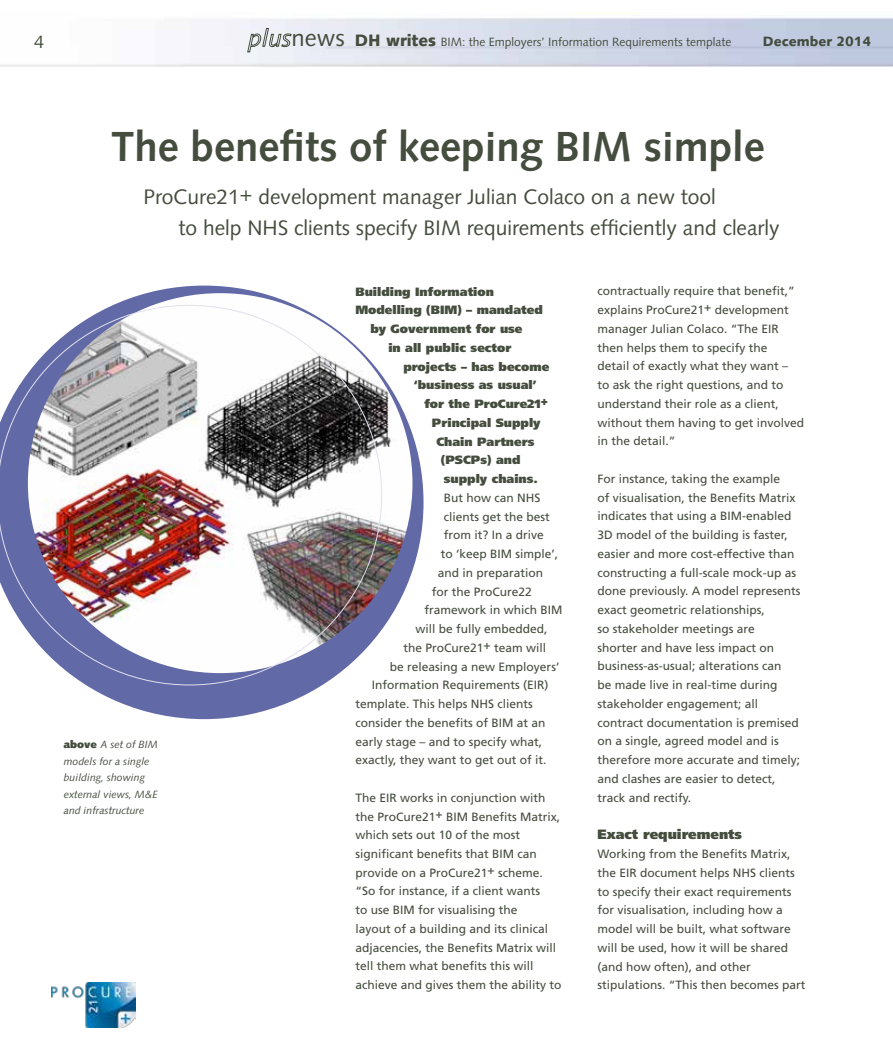
<style>
.page{position:relative;width:893px;height:1063px;background:#fff}
.page>*{position:absolute;margin:0;border:0;box-sizing:border-box;transform-origin:0 0}
.t1{font:700 42px "Syntax LT Std";color:#444d3e}
.t2{font:21px/31.5px "Syntax LT Std";color:#444d3e}
.t3{font:18px "Syntax LT Std";color:#444d3e}
.t4{font:900 13.5px "Frutiger LT Std";color:#444d3e}
.t5{font:900 13.5px "Syntax LT Std";color:#444d3e}
.t6{font:12px/18.8px "Frutiger LT Std";color:#444d3e}
.t7{font:900 12px "Frutiger LT Std";color:#444d3e}
.t8{font:12px "Syntax LT Std";color:#444d3e}
.t9{font:italic 10.5px/16.5px "Syntax LT Std";color:#444d3e}
.s1{font-size:24px}
.s2{font-weight:900;font-size:16.5px}
.s3{font-weight:900;font-style:normal}
</style>
<div class="page">
<img style="left:51px;top:983px;width:85px;height:45px">
<svg style="left:247px;top:28px;width:45px;height:24px"></svg>
<svg style="left:86px;top:286px;width:338px;height:433px"></svg>
<img style="left:86px;top:293px;width:326px;height:380px">
<img style="left:0;top:305px;width:382px;height:380px">
<h3 class="t3" style="left:34px;top:31px;width:12px">4</h3>
<p class="t8" style="left:291px;top:35px;width:441px"><span class="s1">news</span> <span class="s2">DH writes</span> BIM: the Employers’ Information Requirements template</p>
<p class="t5" style="left:763px;top:34px;width:110px">December 2014</p>
<h1 class="t1" style="left:111px;top:123px;width:655px">The benefits of keeping BIM simple</h1>
<h2 class="t2" style="left:179px;top:181px;width:603px;text-indent:-35px">ProCure21+ development manager Julian Colaco on a new tool<br>to help NHS clients specify BIM requirements efficiently and clearly</h2>
<p class="t9" style="left:64px;top:736px;width:95px"><span class="s3">above</span> A set of BIM models for a single building, showing external views, M&amp;E and infrastructure</p>
<p class="t7" style="left:355px;top:284px;width:140px">Building Information</p>
<p class="t7" style="left:355px;top:303px;width:189px">Modelling (BIM) – mandated</p>
<p class="t7" style="left:370px;top:322px;width:154px">by Government for use</p>
<p class="t7" style="left:388px;top:340px;width:124px">in all public sector</p>
<p class="t7" style="left:403px;top:359px;width:147px">projects – has become</p>
<p class="t7" style="left:414px;top:378px;width:124px">‘business as usual’</p>
<p class="t7" style="left:424px;top:397px;width:125px">for the ProCure21+</p>
<p class="t7" style="left:432px;top:415px;width:110px">Principal Supply</p>
<p class="t7" style="left:436px;top:434px;width:99px">Chain Partners</p>
<p class="t7" style="left:441px;top:453px;width:81px">(PSCPs) and</p>
<p class="t7" style="left:444px;top:472px;width:96px">supply chains.</p>
<p class="t6" style="left:444px;top:488px;width:98px">But how can NHS</p>
<p class="t6" style="left:444px;top:507px;width:108px">clients get the best</p>
<p class="t6" style="left:444px;top:526px;width:102px">from it? In a drive</p>
<p class="t6" style="left:441px;top:545px;width:119px">to ‘keep BIM simple’,</p>
<p class="t6" style="left:438px;top:563px;width:107px">and in preparation</p>
<p class="t6" style="left:432px;top:582px;width:102px">for the ProCure22</p>
<p class="t6" style="left:424px;top:601px;width:140px">framework in which BIM</p>
<p class="t6" style="left:415px;top:620px;width:134px">will be fully embedded,</p>
<p class="t6" style="left:403px;top:638px;width:144px">the ProCure21+ team will</p>
<p class="t6" style="left:390px;top:657px;width:171px">be releasing a new Employers’</p>
<p class="t6" style="left:372px;top:676px;width:178px">Information Requirements (EIR)</p>
<p class="t6" style="left:355px;top:695px;width:179px">template. This helps NHS clients</p>
<p class="t6" style="left:355px;top:713px;width:192px">consider the benefits of BIM at an</p>
<p class="t6" style="left:355px;top:732px;width:188px">early stage – and to specify what,</p>
<p class="t6" style="left:355px;top:751px;width:193px">exactly, they want to get out of it.</p>
<p class="t6" style="left:355px;top:788px;width:208px">The EIR works in conjunction with the ProCure21+ BIM Benefits Matrix, which sets out 10 of the most significant benefits that BIM can provide on a ProCure21+ scheme. “So for instance, if a client wants<br>to use BIM for visualising the<br>layout of a building and its clinical adjacencies, the Benefits Matrix will tell them what benefits this will achieve and gives them the ability to</p>
<p class="t6" style="left:597px;top:282px;width:208px">contractually require that benefit,” explains ProCure21+ development manager Julian Colaco. “The EIR then helps them to specify the<br>detail of exactly what they want –<br>to ask the right questions, and to understand their role as a client, without them having to get involved in the detail.”</p>
<p class="t6" style="left:597px;top:469px;width:205px">For instance, taking the example<br>of visualisation, the Benefits Matrix indicates that using a BIM-enabled 3D model of the building is faster, easier and more cost-effective than constructing a full-scale mock-up as done previously. A model represents exact geometric relationships,<br>so stakeholder meetings are<br>shorter and have less impact on business-as-usual; alterations can<br>be made live in real-time during stakeholder engagement; all contract documentation is premised on a single, agreed model and is therefore more accurate and timely; and clashes are easier to detect, track and rectify.</p>
<p class="t4" style="left:597px;top:826px;width:146px">Exact requirements</p>
<p class="t6" style="left:597px;top:845px;width:210px">Working from the Benefits Matrix, the EIR document helps NHS clients to specify their exact requirements for visualisation, including how a model will be built, what software will be used, how it will be shared (and how often), and other stipulations. “This then becomes part</p>
</div>
